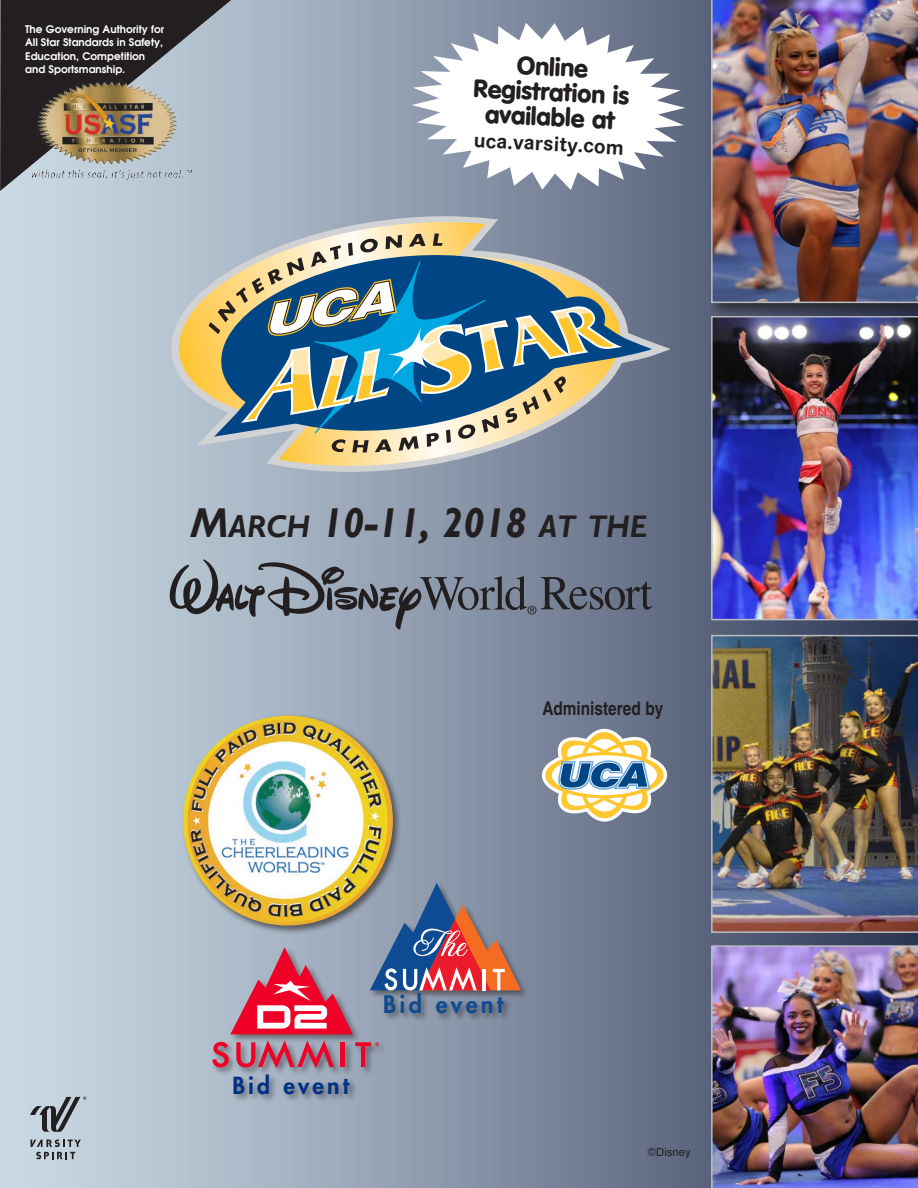
<style>
.page{position:relative;width:918px;height:1188px;background:#fff}
.page>*{position:absolute;margin:0;border:0;box-sizing:border-box;transform-origin:0 0}
.t1{font:italic 700 41.7px "Gill Sans";color:#231f20;scale:.95 1}
.t2{font:900 25.05px/25px "VAG Rounded";color:#231f20;text-align:center}
.t3{font:800 23.7px "Futura";letter-spacing:.14em;color:#0f4b92}
.t4{font:800 22.95px "Futura";letter-spacing:.14em;color:#003186}
.t5{font:700 20.55px "Corporate SBQ";color:#231f20}
.t6{font:700 condensed 18.75px "Helvetica";color:#231f20}
.t7{font:11.25px "Helvetica";color:#231f20}
.t8{font:600 10.5px/13.2px "Avant Garde";color:#fff}
.s1{font-size:31.35px}
</style>
<div class="page">
<div style="left:0;top:0;width:918px;height:1188px;background:linear-gradient(to right,#d5e4ee,#373f5b)"></div>
<svg style="left:0;top:0;width:231px;height:191px;background:#595c62"></svg>
<img style="left:32px;top:78px;width:160px;height:101px">
<svg style="left:196px;top:290px;width:474px;height:156px;background:#6c768b"></svg>
<svg style="left:267px;top:250px;width:367px;height:222px;background:#97a0b0"></svg>
<svg style="left:171px;top:216px;width:327px;height:216px;background:#b0bac6"></svg>
<svg style="left:165px;top:222px;width:320px;height:203px;background:#cac6b1"></svg>
<svg style="left:278px;top:256px;width:356px;height:212px;background:#aba8a0"></svg>
<svg style="left:622px;top:296px;width:30px;height:141px;background:#6b7990"></svg>
<svg style="left:209px;top:234px;width:413px;height:218px;background:#769096"></svg>
<svg style="left:170px;top:559px;width:482px;height:71px;background:#7a8393"></svg>
<svg style="left:31px;top:1140px;width:50px;height:19px"></svg>
<svg style="left:30px;top:1097px;width:56px;height:35px;background:#939ca4"></svg>
<svg style="left:542px;top:729px;width:125px;height:93px"></svg>
<img style="left:711px;top:320px;width:207px;height:300px">
<img style="left:711px;top:635px;width:207px;height:298px">
<img style="left:711px;top:945px;width:207px;height:243px">
<svg style="left:412px;top:23px;width:273px;height:167px"></svg>
<div style="left:181px;top:714px;width:221px;height:220px;background:#231f20;opacity:.6"></div>
<img style="left:183px;top:716px;width:210px;height:210px;border-radius:105px">
<div style="left:369px;top:882px;width:159px;height:139px;background:#231f20;opacity:.5"></div>
<svg style="left:370px;top:883px;width:151px;height:107px;background:#907a8b"></svg>
<div style="left:210px;top:946px;width:178px;height:157px;background:#231f20;opacity:.5"></div>
<svg style="left:212px;top:1042px;width:17px;height:26px"></svg>
<hr style="left:341px;top:1042px;width:4px;height:25px;background:#ef0027">
<svg style="left:236px;top:1040px;width:98px;height:28px;background:#b2697f"></svg>
<svg style="left:355px;top:1042px;width:24px;height:25px"></svg>
<svg style="left:230px;top:947px;width:123px;height:87px;background:#cb738a"></svg>
<div style="left:707px;top:0;width:211px;height:320px;background:#231f20;opacity:.75"></div>
<img style="left:711px;top:0;width:207px;height:303px">
<p class="t8" style="left:25px;top:23px;width:141px">The Governing Authority for<br>All Star Standards in Safety,<br>Education, Competition and Sportsmanship.</p>
<h2 class="t2" style="left:475px;top:50px;width:157px;rotate:3deg">Online<br>Registration is available at</h2>
<h3 class="t5" style="left:474px;top:127px;width:152px;rotate:3deg">uca.varsity.com</h3>
<h1 class="t1" style="left:191px;top:499px;width:482px">M<span class="s1">ARCH</span> 10-11, 2018 <span class="s1">AT THE</span></h1>
<h3 class="t6" style="left:542px;top:697px;width:123px">Administered by</h3>
<h3 class="t4" style="left:232px;top:1070px;width:118px">Bid event</h3>
<h3 class="t3" style="left:383px;top:988px;width:122px">Bid event</h3>
<p class="t7" style="left:648px;top:1144px;width:44px">©Disney</p>
</div>
